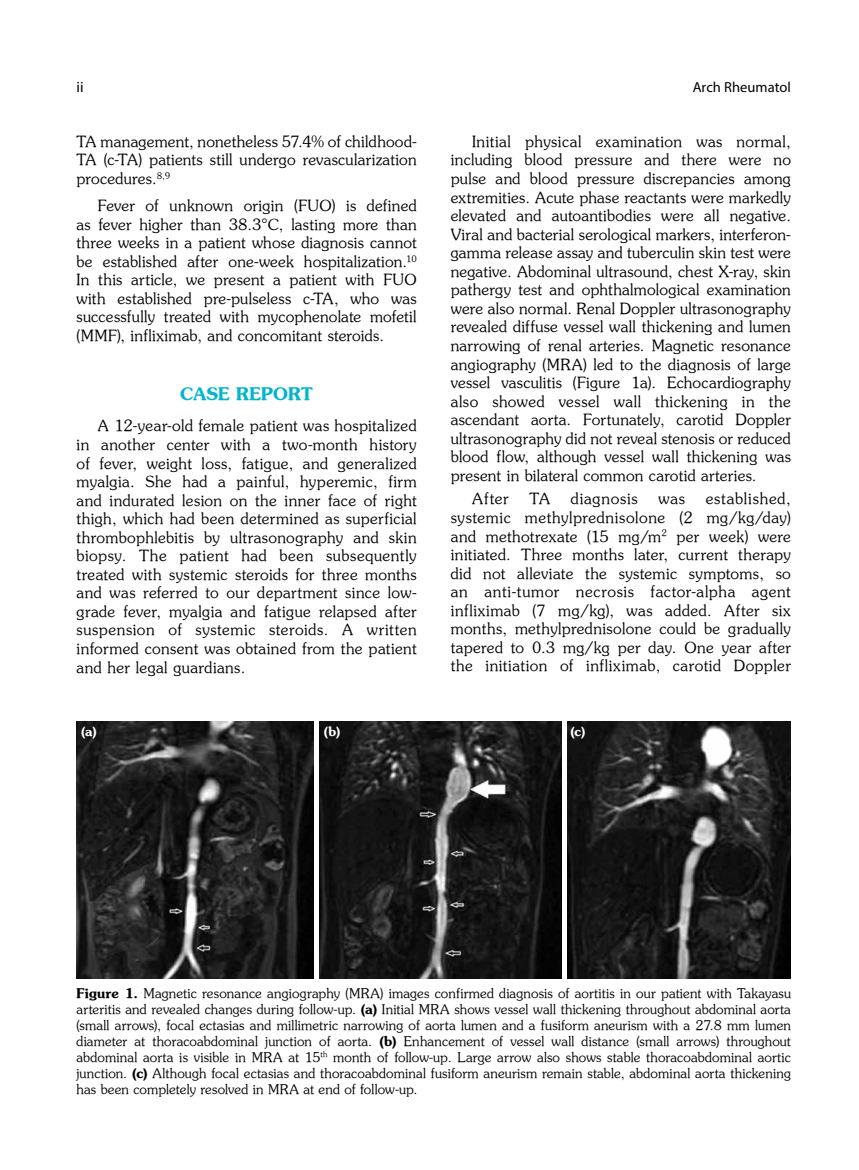
<style>
.page{position:relative;width:859px;height:1170px;background:#fff}
.page>*{position:absolute;margin:0;border:0;box-sizing:border-box;transform-origin:0 0}
.t1{font:17.4px "Souvenir Turk B";letter-spacing:.005em;color:#00b5cc}
.t2{font:15.45px/18.6px "Souvenir Turk";letter-spacing:.02em;color:#000;text-align:justify}
.t3{font:15.45px "Souvenir Turk";letter-spacing:.05em;color:#000}
.t4{font:15px "Myriad Pro";color:#000}
.t5{font:14.55px "Myriad Pro";color:#000}
.t6{font:13.35px/16px "Souvenir Turk";letter-spacing:.005em;color:#000;text-align:justify}
.t7{font:12.75px "Souvenir Turk B";color:#fff}
.s1{font-family:"Souvenir Turk B"}
</style>
<div class="page">
<img style="left:77px;top:721px;width:714px;height:257px">
<div style="left:314px;top:720px;width:5px;height:259px;background:#fff"></div>
<hr style="left:562px;top:720px;width:4px;height:259px;background:#fff">
<p class="t4" style="left:77px;top:78px;width:8px">ii</p>
<p class="t5" style="left:693px;top:78px;width:100px">Arch Rheumatol</p>
<p class="t2" style="left:77px;top:132px;width:342px">TA management, nonetheless 57.4% of childhood-TA (c-TA) patients still undergo revascularization procedures.<sup>8,9</sup></p>
<p class="t2" style="left:77px;top:196px;width:342px;text-indent:21px">Fever of unknown origin (FUO) is defined as fever higher than 38.3°C, lasting more than three weeks in a patient whose diagnosis cannot be established after one-week hospitalization.<sup>10<br></sup>In this article, we present a patient with FUO with established pre-pulseless c-TA, who was successfully treated with mycophenolate mofetil (MMF), infliximab, and concomitant steroids.</p>
<p class="t1" style="left:180px;top:382px;width:134px">CASE REPORT</p>
<p class="t2" style="left:77px;top:416px;width:342px;text-indent:21px">A 12-year-old female patient was hospitalized in another center with a two-month history of fever, weight loss, fatigue, and generalized myalgia. She had a painful, hyperemic, firm and indurated lesion on the inner face of right thigh, which had been determined as superficial thrombophlebitis by ultrasonography and skin biopsy. The patient had been subsequently treated with systemic steroids for three months and was referred to our department since low&shy;grade fever, myalgia and fatigue relapsed after suspension of systemic steroids. A written informed consent was obtained from the patient and her legal guardians.</p>
<p class="t2" style="left:451px;top:132px;width:342px;text-indent:21px">Initial physical examination was normal, including blood pressure and there were no pulse and blood pressure discrepancies among extremities. Acute phase reactants were markedly elevated and autoantibodies were all negative.<br>Viral and bacterial serological markers, interferon&shy;gamma release assay and tuberculin skin test were negative. Abdominal ultrasound, chest X-ray, skin pathergy test and ophthalmological examination were also normal. Renal Doppler ultrasonography revealed diffuse vessel wall thickening and lumen narrowing of renal arteries. Magnetic resonance angiography (MRA) led to the diagnosis of large vessel vasculitis (Figure 1a). Echocardiography also showed vessel wall thickening in the ascendant aorta. Fortunately, carotid Doppler ultrasonography did not reveal stenosis or reduced blood flow, although vessel wall thickening was present in bilateral common carotid arteries.</p>
<p class="t2" style="left:472px;top:489px;width:38px">After</p>
<p class="t2" style="left:529px;top:489px;width:22px">TA</p>
<p class="t3" style="left:571px;top:489px;width:68px">diagnosis</p>
<p class="t2" style="left:658px;top:489px;width:28px">was</p>
<p class="t2" style="left:451px;top:489px;width:342px;text-indent:255px">established, systemic methylprednisolone (2 mg/kg/day) and methotrexate (15 mg/m<sup>2</sup> per week) were initiated. Three months later, current therapy did not alleviate the systemic symptoms, so an anti-tumor necrosis factor-alpha agent infliximab (7 mg/kg), was added. After six months, methylprednisolone could be gradually tapered to 0.3 mg/kg per day. One year after the initiation of infliximab, carotid Doppler</p>
<p class="t7" style="left:81px;top:722px;width:17px">(a)</p>
<p class="t7" style="left:324px;top:722px;width:18px">(b)</p>
<p class="t7" style="left:570px;top:722px;width:16px">(c)</p>
<p class="t6" style="left:77px;top:984px;width:716px"><span class="s1">Figure 1.</span> Magnetic resonance angiography (MRA) images confirmed diagnosis of aortitis in our patient with Takayasu arteritis and revealed changes during follow-up. <span class="s1">(a)</span> Initial MRA shows vessel wall thickening throughout abdominal aorta (small arrows), focal ectasias and millimetric narrowing of aorta lumen and a fusiform aneurism with a 27.8 mm lumen diameter at thoracoabdominal junction of aorta. <span class="s1">(b)</span> Enhancement of vessel wall distance (small arrows) throughout abdominal aorta is visible in MRA at 15<sup>th</sup> month of follow-up. Large arrow also shows stable thoracoabdominal aortic junction. <span class="s1">(c)</span> Although focal ectasias and thoracoabdominal fusiform aneurism remain stable, abdominal aorta thickening has been completely resolved in MRA at end of follow-up.</p>
</div>
